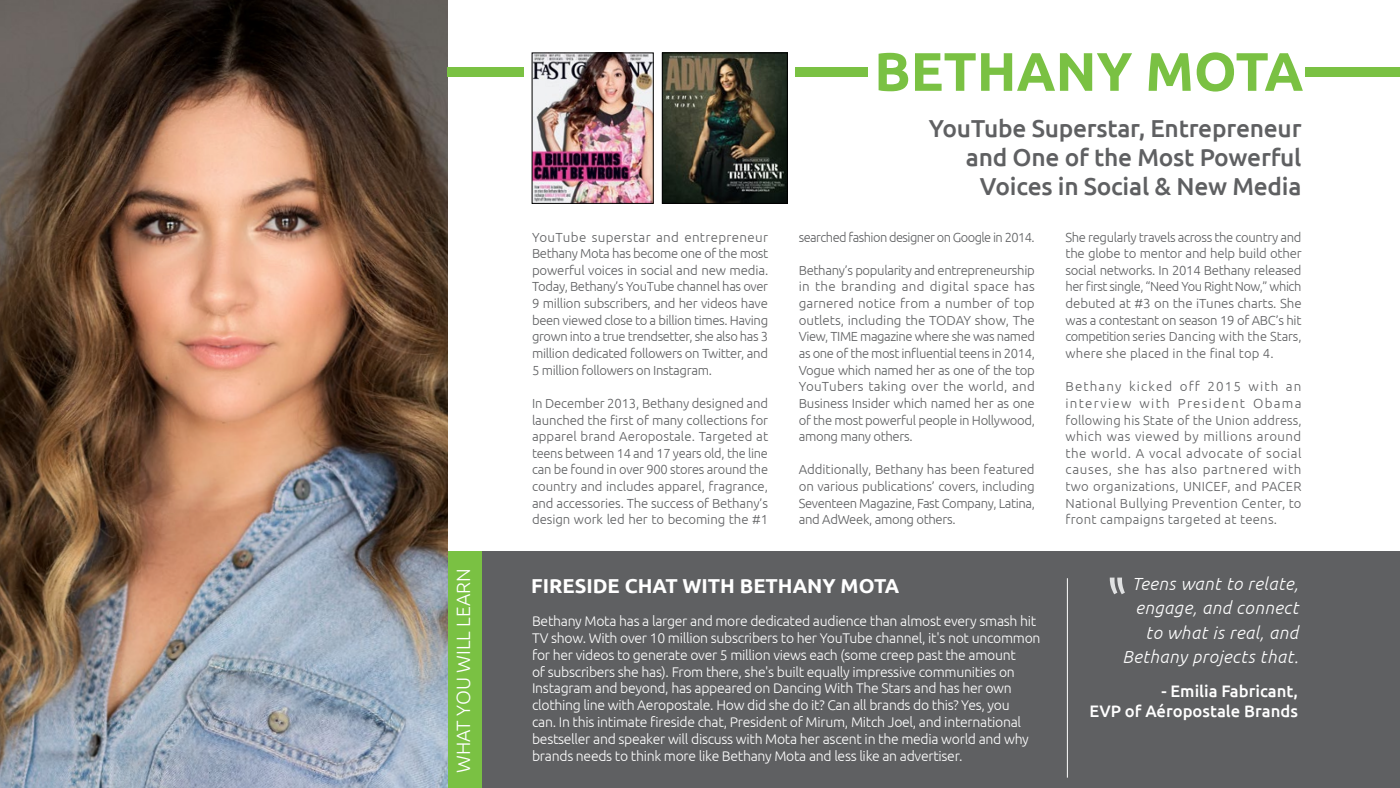
<style>
.page{position:relative;width:1400px;height:788px;background:#fff}
.page>*{position:absolute;margin:0;border:0;box-sizing:border-box;transform-origin:0 0}
.t1{font:700 54.16px "Ubuntu";color:#7ac143}
.t2{font:500 24.5px/29.4px "Ubuntu";letter-spacing:-.01em;color:#5f6062;text-align:right}
.t3{font:700 20.12px "Ubuntu";color:#fff}
.t4{font:300 19.25px "Ubuntu";color:#fff}
.t5{font:italic 300 17.5px/24.5px "Ubuntu";letter-spacing:.03em;color:#fff;text-align:right}
.t6{font:500 16.62px/19.9px "Ubuntu";color:#fff;text-align:right}
.t7{font:300 14px/16.8px "Ubuntu";letter-spacing:-.02em;color:#fff}
.t8{font:300 13.12px/16.6px "Ubuntu";letter-spacing:-.025em;color:#5f6062;text-align:justify}
</style>
<div class="page">
<div style="left:447px;top:551px;width:953px;height:237px;background:#5f6062"></div>
<hr style="left:1067px;top:578px;width:1px;height:199px;background:#fff">
<div style="left:447px;top:551px;width:35px;height:237px;background:#7ac143"></div>
<svg style="left:1110px;top:577px;width:15px;height:17px"></svg>
<div style="left:795px;top:67px;width:73px;height:9px;background:#7ac143"></div>
<div style="left:1306px;top:67px;width:94px;height:9px;background:#7ac143"></div>
<img style="left:0;top:0;width:447px;height:788px">
<img style="left:534px;top:55px;width:117px;height:146px">
<div style="left:447px;top:67px;width:77px;height:9px;background:#7ac143"></div>
<img style="left:664px;top:55px;width:121px;height:146px">
<div style="left:662px;top:53px;width:125px;height:150px;border:1px solid #000"></div>
<h3 class="t4" style="left:452px;top:773px;width:206px;rotate:-90deg">WHAT YOU WILL LEARN</h3>
<h1 class="t1" style="left:874px;top:39px;width:431px">BETHANY MOTA</h1>
<p class="t8" style="left:532px;top:228px;width:238px">YouTube superstar and entrepreneur Bethany Mota has become one of the most powerful voices in social and new media.<br>Today, Bethany’s YouTube channel has over 9 million subscribers, and her videos have been viewed close to a billion times. Having grown into a true trendsetter, she also has 3 million dedicated followers on Twitter, and 5 million followers on Instagram.</p>
<p class="t8" style="left:532px;top:394px;width:238px">In December 2013, Bethany designed and launched the first of many collections for apparel brand Aeropostale. Targeted at teens between 14 and 17 years old, the line can be found in over 900 stores around the country and includes apparel, fragrance, and accessories. The success of Bethany’s design work led her to becoming the #1</p>
<h2 class="t2" style="left:929px;top:112px;width:374px">YouTube Superstar, Entrepreneur and One of the Most Powerful<br>Voices in Social &amp; New Media</h2>
<p class="t8" style="left:799px;top:228px;width:237px">searched fashion designer on Google in 2014.</p>
<p class="t8" style="left:799px;top:261px;width:238px">Bethany’s popularity and entrepreneurship in the branding and digital space has garnered notice from a number of top outlets, including the TODAY show, The View, TIME magazine where she was named as one of the most influential teens in 2014, Vogue which named her as one of the top YouTubers taking over the world, and Business Insider which named her as one of the most powerful people in Hollywood, among many others.</p>
<p class="t8" style="left:799px;top:461px;width:238px">Additionally, Bethany has been featured on various publications’ covers, including Seventeen Magazine, Fast Company, Latina, and AdWeek, among others.</p>
<p class="t8" style="left:1066px;top:228px;width:238px">She regularly travels across the country and the globe to mentor and help build other social networks. In 2014 Bethany released her first single, “Need You Right Now,” which debuted at #3 on the iTunes charts. She was a contestant on season 19 of ABC’s hit competition series Dancing with the Stars, where she placed in the final top 4.</p>
<p class="t8" style="left:1066px;top:378px;width:238px">Bethany kicked off 2015 with an interview with President Obama following his State of the Union address, which was viewed by millions around the world. A vocal advocate of social causes, she has also partnered with two organizations, UNICEF, and PACER National Bullying Prevention Center, to front campaigns targeted at teens.</p>
<h3 class="t3" style="left:531px;top:573px;width:370px">FIRESIDE CHAT WITH BETHANY MOTA</h3>
<p class="t7" style="left:532px;top:612px;width:510px">Bethany Mota has a larger and more dedicated audience than almost every smash hit TV show. With over 10 million subscribers to her YouTube channel, it's not uncommon for her videos to generate over 5 million views each (some creep past the amount<br>of subscribers she has). From there, she's built equally impressive communities on Instagram and beyond, has appeared on Dancing With The Stars and has her own clothing line with Aeropostale. How did she do it? Can all brands do this? Yes, you<br>can. In this intimate fireside chat, President of Mirum, Mitch Joel, and international bestseller and speaker will discuss with Mota her ascent in the media world and why brands needs to think more like Bethany Mota and less like an advertiser.</p>
<h3 class="t5" style="left:1122px;top:571px;width:178px">Teens want to relate, engage, and connect to what is real, and<br>Bethany projects that.</h3>
<p class="t6" style="left:1090px;top:680px;width:210px">- Emilia Fabricant,<br>EVP of Aéropostale Brands</p>
</div>
